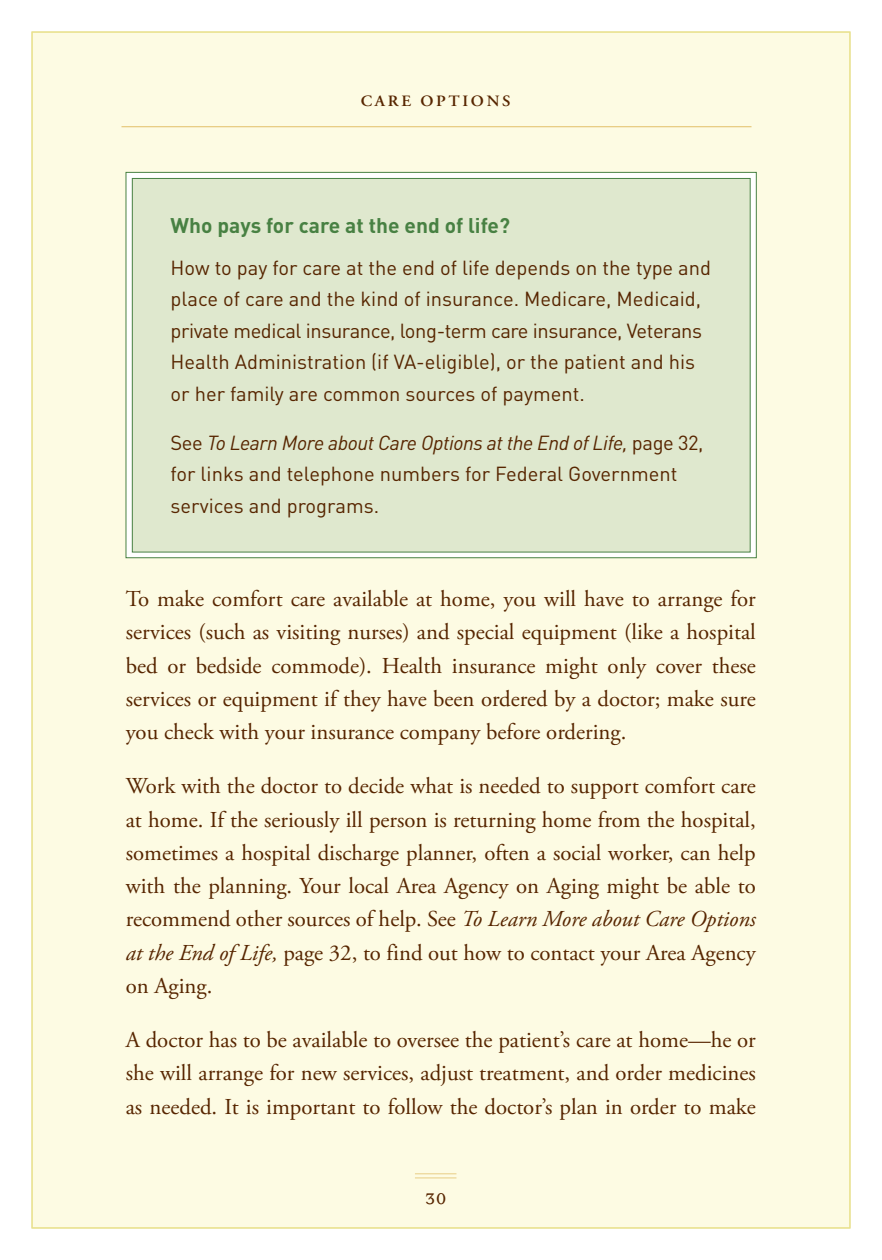
<style>
.page{position:relative;width:882px;height:1260px;background:#fff}
.page>*{position:absolute;margin:0;border:0;box-sizing:border-box;transform-origin:0 0}
.t1{font:24.5px "Mrs Eaves Small Caps";color:#572500}
.Text{font:22.75px/33.2px "Adobe Garamond Pro";color:#572500;text-align:justify}
.text_box_3{font:700 21px "DINOT";color:#488143}
.text_box_body{font:20.12px/31.5px "DINOT";color:#572500}
.t2{font:600 15.75px "Adobe Garamond Pro";letter-spacing:.16em;color:#572500;scale:1.05 1}
.s1{font-style:italic}
</style>
<div class="page">
<div style="left:32px;top:32px;width:818px;height:1196px;background:#fdfbe3;border:1px solid #e9e18d"></div>
<hr style="left:415px;top:1177px;width:41px;height:1px;background:#e8cd85">
<hr style="left:415px;top:1173px;width:41px;height:1px;background:#e8cd85">
<hr style="left:122px;top:126px;width:630px;height:1px;background:#e8cd85">
<svg style="left:126px;top:172px;width:631px;height:386px;background:#dce7db"></svg>
<div style="left:132px;top:178px;width:618px;height:374px;background:#dfe8ce"></div>
<p class="t2" style="left:361px;top:92px;width:144px">CARE OPTIONS</p>
<p class="text_box_3" style="left:171px;top:211px;width:341px">Who pays for care at the end of life?</p>
<p class="text_box_body" style="left:171px;top:251px;width:542px">How to pay for care at the end of life depends on the type and place of care and the kind of insurance. Medicare, Medicaid, private medical insurance, long-term care insurance, Veterans Health Administration (if VA-eligible), or the patient and his or her family are common sources of payment.</p>
<p class="text_box_body" style="left:171px;top:426px;width:535px">See <span class="s1">To Learn More about Care Options at the End of Life,</span> page 32, for links and telephone numbers for Federal Government services and programs.</p>
<p class="Text" style="left:126px;top:583px;width:632px">To make comfort care available at home, you will have to arrange for services (such as visiting nurses) and special equipment (like a hospital bed or bedside commode). Health insurance might only cover these services or equipment if they have been ordered by a doctor; make sure you check with your insurance company before ordering.</p>
<p class="Text" style="left:126px;top:770px;width:632px">Work with the doctor to decide what is needed to support comfort care at home. If the seriously ill person is returning home from the hospital, sometimes a hospital discharge planner, often a social worker, can help with the planning. Your local Area Agency on Aging might be able to recommend other sources of help. See <span class="s1">To Learn More about Care Options at the End of Life,</span> page 32, to find out how to contact your Area Agency on Aging.</p>
<p class="Text" style="left:126px;top:1024px;width:632px">A doctor has to be available to oversee the patient’s care at home—he or she will arrange for new services, adjust treatment, and order medicines as needed. It is important to follow the doctor’s plan in order to make</p>
<p class="t1" style="left:425px;top:1184px;width:24px">30</p>
<p class="t1" style="left:430px;top:1184px;width:24px">30</p>
</div>
